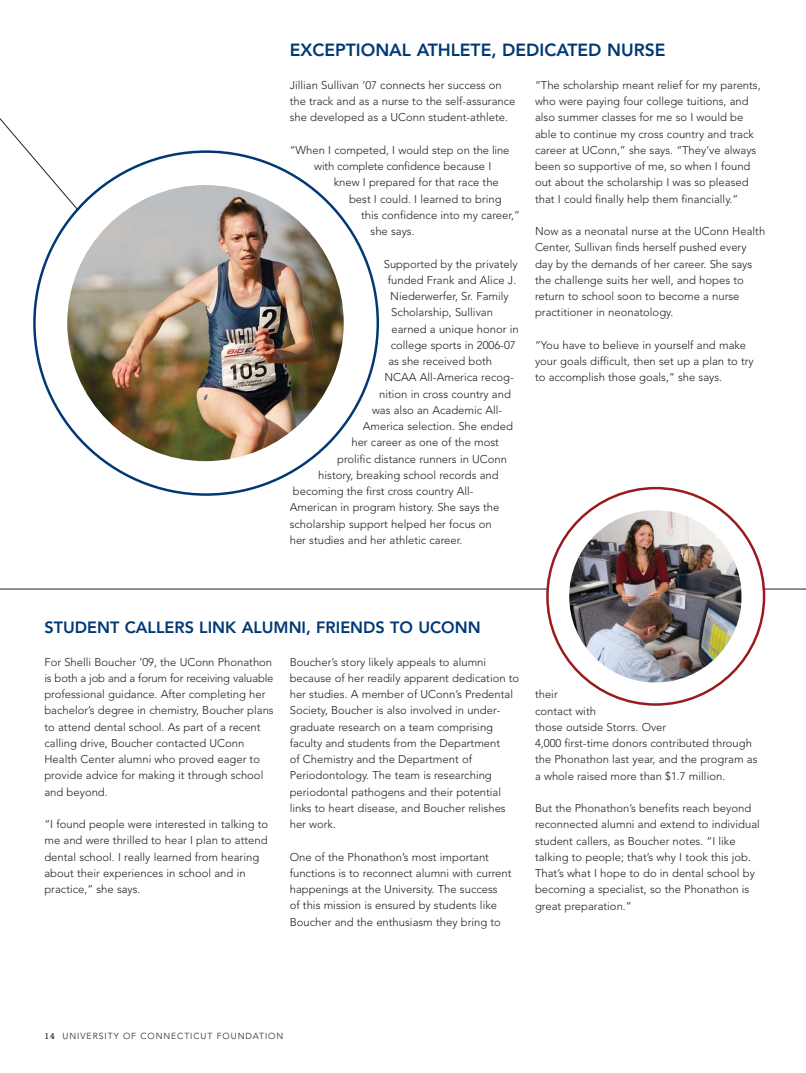
<style>
.page{position:relative;width:806px;height:1073px;background:#fff}
.page>*{position:absolute;margin:0;border:0;box-sizing:border-box;transform-origin:0 0}
.t1{font:800 17.5px "Avenir";color:#003876}
.t2{font:800 16.25px "Avenir";color:#003876}
.t3{font:300 11.25px/16.2px "Avenir";color:#231f20}
.t4{font:300 8.75px "Avenir";letter-spacing:.105em;color:#231f20}
.s1{font-family:"Rockwell";font-weight:400}
</style>
<div class="page">
<svg style="left:0;top:118px;width:33px;height:40px"></svg>
<hr style="left:0;top:589px;width:805px;height:1px;background:#231f20">
<svg style="left:546px;top:487px;width:218px;height:219px"></svg>
<img style="left:569px;top:510px;width:172px;height:172px;border-radius:50%">
<svg style="left:33px;top:150px;width:346px;height:346px"></svg>
<img style="left:67px;top:185px;width:276px;height:276px;border-radius:50%">
<h1 class="t1" style="left:289px;top:42px;width:377px">EXCEPTIONAL ATHLETE, DEDICATED NURSE</h1>
<p class="t3" style="left:289px;top:78px;width:227px">Jillian Sullivan ’07 connects her success on the track and as a nurse to the self-assurance she developed as a UConn student-athlete.</p>
<p class="t3" style="left:289px;top:143px;width:221px;text-align:center">“When I competed, I would step on the line with complete confidence because I</p>
<p class="t3" style="left:333px;top:175px;width:166px">knew I prepared for that race the</p>
<p class="t3" style="left:349px;top:192px;width:154px">best I could. I learned to bring</p>
<p class="t3" style="left:361px;top:208px;width:160px">this confidence into my career,”</p>
<p class="t3" style="left:370px;top:224px;width:46px">she says.</p>
<p class="t3" style="left:383px;top:257px;width:135px">Supported by the privately</p>
<p class="t3" style="left:387px;top:273px;width:130px">funded Frank and Alice J.</p>
<p class="t3" style="left:390px;top:289px;width:120px">Niederwerfer, Sr. Family</p>
<p class="t3" style="left:391px;top:305px;width:103px">Scholarship, Sullivan</p>
<p class="t3" style="left:391px;top:322px;width:129px">earned a unique honor in</p>
<p class="t3" style="left:390px;top:338px;width:126px">college sports in 2006-07</p>
<p class="t3" style="left:388px;top:354px;width:105px">as she received both</p>
<p class="t3" style="left:384px;top:370px;width:131px">NCAA All-America recog-</p>
<p class="t3" style="left:379px;top:387px;width:133px">nition in cross country and</p>
<p class="t3" style="left:372px;top:403px;width:132px">was also an Academic All-</p>
<p class="t3" style="left:362px;top:419px;width:151px">America selection. She ended</p>
<p class="t3" style="left:351px;top:435px;width:149px">her career as one of the most</p>
<p class="t3" style="left:337px;top:452px;width:171px">prolific distance runners in UConn</p>
<p class="t3" style="left:318px;top:468px;width:182px">history, breaking school records and</p>
<p class="t3" style="left:293px;top:484px;width:182px">becoming the first cross country All-</p>
<p class="t3" style="left:289px;top:500px;width:211px">American in program history. She says the</p>
<p class="t3" style="left:289px;top:517px;width:203px">scholarship support helped her focus on</p>
<p class="t3" style="left:289px;top:533px;width:174px">her studies and her athletic career.</p>
<p class="t3" style="left:534px;top:78px;width:227px">“The scholarship meant relief for my parents, who were paying four college tuitions, and also summer classes for me so I would be able to continue my cross country and track career at UConn,” she says. “They’ve always been so supportive of me, so when I found out about the scholarship I was so pleased that I could finally help them financially.”</p>
<p class="t3" style="left:534px;top:224px;width:231px">Now as a neonatal nurse at the UConn Health Center, Sullivan finds herself pushed every day by the demands of her career. She says the challenge suits her well, and hopes to return to school soon to become a nurse practitioner in neonatology.</p>
<p class="t3" style="left:534px;top:338px;width:220px">“You have to believe in yourself and make your goals difficult, then set up a plan to try to accomplish those goals,” she says.</p>
<h2 class="t2" style="left:44px;top:621px;width:437px">STUDENT CALLERS LINK ALUMNI, FRIENDS TO UCONN</h2>
<p class="t3" style="left:44px;top:655px;width:231px">For Shelli Boucher ’09, the UConn Phonathon is both a job and a forum for receiving valuable professional guidance. After completing her bachelor’s degree in chemistry, Boucher plans to attend dental school. As part of a recent calling drive, Boucher contacted UConn Health Center alumni who proved eager to provide advice for making it through school and beyond.</p>
<p class="t3" style="left:44px;top:817px;width:225px">“I found people were interested in talking to me and were thrilled to hear I plan to attend dental school. I really learned from hearing about their experiences in school and in practice,” she says.</p>
<p class="t3" style="left:289px;top:655px;width:231px">Boucher’s story likely appeals to alumni because of her readily apparent dedication to her studies. A member of UConn’s Predental Society, Boucher is also involved in under&shy;graduate research on a team comprising faculty and students from the Department<br>of Chemistry and the Department of Periodontology. The team is researching periodontal pathogens and their potential links to heart disease, and Boucher relishes her work.</p>
<p class="t3" style="left:289px;top:850px;width:223px">One of the Phonathon’s most important functions is to reconnect alumni with current happenings at the University. The success<br>of this mission is ensured by students like Boucher and the enthusiasm they bring to</p>
<p class="t3" style="left:534px;top:687px;width:224px">their<br>contact with<br>those outside Storrs. Over<br>4,000 first-time donors contributed through the Phonathon last year, and the program as a whole raised more than $1.7 million.</p>
<p class="t3" style="left:534px;top:801px;width:226px">But the Phonathon’s benefits reach beyond reconnected alumni and extend to individual student callers, as Boucher notes. “I like talking to people; that’s why I took this job.<br>That’s what I hope to do in dental school by becoming a specialist, so the Phonathon is great preparation.”</p>
<p class="t4" style="left:44px;top:1033px;width:240px"><span class="s1">14</span> UNIVERSITY OF CONNECTICUT FOUNDATION</p>
</div>
